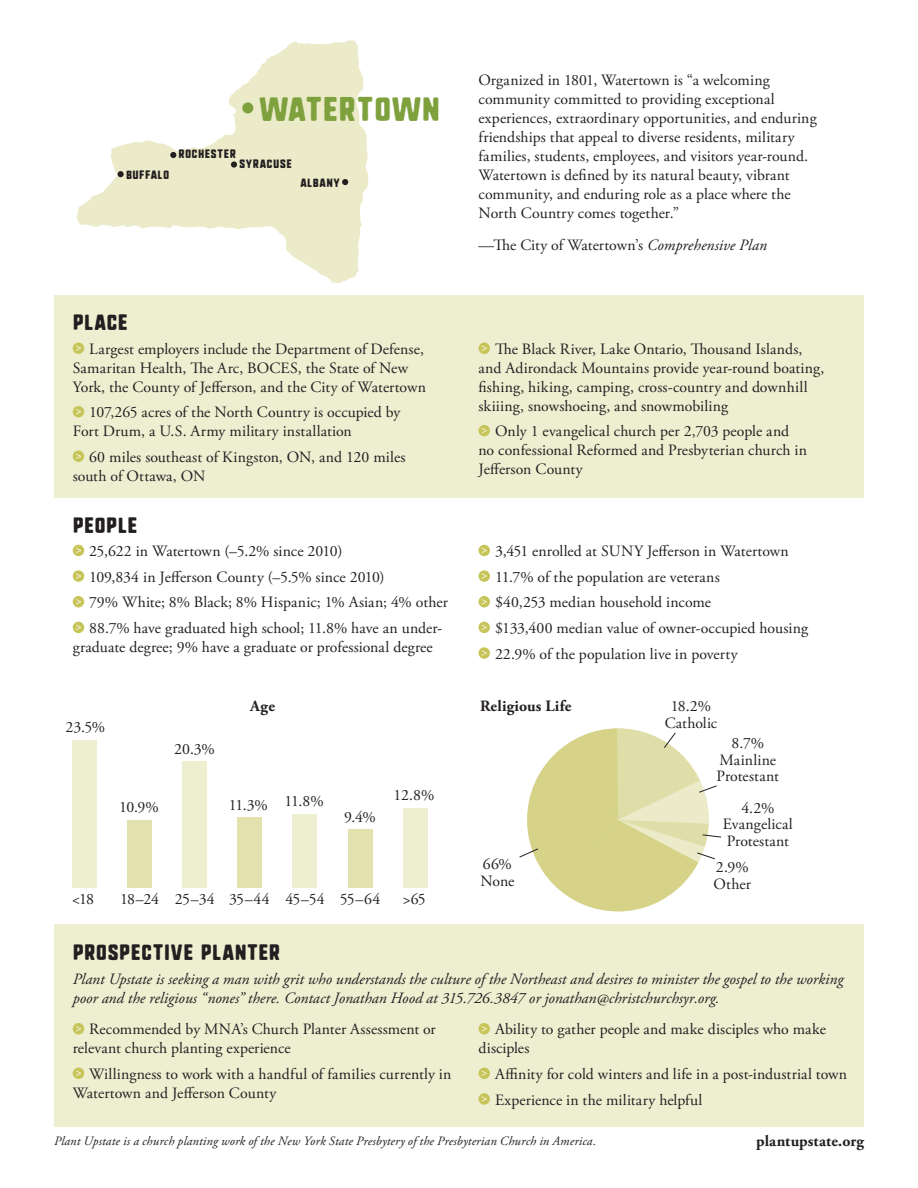
<style>
.page{position:relative;width:918px;height:1188px;background:#fff}
.page>*{position:absolute;margin:0;border:0;box-sizing:border-box;transform-origin:0 0}
.t1{font:34.5px "Fenway Sans";letter-spacing:.005em;color:#7ea13d}
.t2{font:22.5px "Fenway Sans";letter-spacing:.005em;color:#231f20}
.t3{font:15.75px/18.9px "Adobe Garamond Pro";letter-spacing:.005em;color:#231f20}
.t4{font:italic 15.75px/18.9px "Adobe Garamond Pro";color:#231f20}
.t5{font:700 15.75px "Adobe Garamond Pro";letter-spacing:.01em;color:#231f20}
.t6{font:italic 12.75px "Adobe Garamond Pro";letter-spacing:.015em;color:#231f20}
.t7{font:12.3px "Fenway Sans";letter-spacing:.025em;color:#231f20}
.s1{font-style:italic}
</style>
<div class="page">
<div style="left:403px;top:808px;width:25px;height:80px;background:#eeeed1"></div>
<svg style="left:519px;top:728px;width:202px;height:183px"></svg>
<div style="left:54px;top:296px;width:810px;height:202px;background:#eeeed1"></div>
<div style="left:73px;top:545px;width:11px;height:11px;background:#c7c559;border-radius:50%"></div>
<svg style="left:76px;top:548px;width:5px;height:5px"></svg>
<div style="left:73px;top:570px;width:11px;height:12px;background:#c7c559;border-radius:50%"></div>
<svg style="left:76px;top:573px;width:5px;height:6px"></svg>
<div style="left:73px;top:596px;width:11px;height:11px;background:#c7c559;border-radius:50%"></div>
<svg style="left:76px;top:599px;width:5px;height:5px"></svg>
<div style="left:73px;top:622px;width:11px;height:11px;background:#c7c559;border-radius:50%"></div>
<svg style="left:76px;top:625px;width:5px;height:5px"></svg>
<svg style="left:77px;top:40px;width:292px;height:243px;fill:#ebebc9"></svg>
<svg style="left:118px;top:171px;width:6px;height:6px"></svg>
<svg style="left:170px;top:152px;width:6px;height:6px"></svg>
<div style="left:231px;top:161px;width:6px;height:7px;background:#231f20;border-radius:50%"></div>
<div style="left:242px;top:102px;width:11px;height:12px;background:#7ea13d;border-radius:50%"></div>
<svg style="left:342px;top:179px;width:6px;height:6px"></svg>
<div style="left:72px;top:740px;width:25px;height:148px;background:#eeeed1"></div>
<div style="left:54px;top:925px;width:810px;height:202px;background:#eeeed1"></div>
<div style="left:73px;top:1023px;width:11px;height:11px;background:#c7c559;border-radius:50%"></div>
<svg style="left:76px;top:1026px;width:5px;height:5px"></svg>
<div style="left:73px;top:1068px;width:11px;height:11px;background:#c7c559;border-radius:50%"></div>
<svg style="left:76px;top:1071px;width:5px;height:5px"></svg>
<div style="left:479px;top:1023px;width:11px;height:11px;background:#c7c559;border-radius:50%"></div>
<svg style="left:482px;top:1026px;width:5px;height:5px"></svg>
<div style="left:479px;top:1068px;width:11px;height:11px;background:#c7c559;border-radius:50%"></div>
<svg style="left:482px;top:1071px;width:5px;height:5px"></svg>
<div style="left:479px;top:1093px;width:11px;height:12px;background:#c7c559;border-radius:50%"></div>
<svg style="left:482px;top:1096px;width:5px;height:6px"></svg>
<div style="left:73px;top:343px;width:11px;height:11px;background:#c7c559;border-radius:50%"></div>
<svg style="left:76px;top:346px;width:5px;height:5px"></svg>
<div style="left:73px;top:406px;width:11px;height:11px;background:#c7c559;border-radius:50%"></div>
<svg style="left:76px;top:409px;width:5px;height:5px"></svg>
<div style="left:73px;top:451px;width:11px;height:11px;background:#c7c559;border-radius:50%"></div>
<svg style="left:76px;top:454px;width:5px;height:5px"></svg>
<div style="left:479px;top:343px;width:11px;height:11px;background:#c7c559;border-radius:50%"></div>
<svg style="left:482px;top:346px;width:5px;height:5px"></svg>
<div style="left:479px;top:425px;width:11px;height:11px;background:#c7c559;border-radius:50%"></div>
<svg style="left:482px;top:428px;width:5px;height:5px"></svg>
<div style="left:479px;top:545px;width:11px;height:11px;background:#c7c559;border-radius:50%"></div>
<svg style="left:482px;top:548px;width:5px;height:5px"></svg>
<div style="left:479px;top:570px;width:11px;height:12px;background:#c7c559;border-radius:50%"></div>
<svg style="left:482px;top:573px;width:5px;height:6px"></svg>
<div style="left:479px;top:596px;width:11px;height:11px;background:#c7c559;border-radius:50%"></div>
<svg style="left:482px;top:599px;width:5px;height:5px"></svg>
<div style="left:479px;top:622px;width:11px;height:11px;background:#c7c559;border-radius:50%"></div>
<svg style="left:482px;top:625px;width:5px;height:5px"></svg>
<div style="left:479px;top:647px;width:11px;height:12px;background:#c7c559;border-radius:50%"></div>
<svg style="left:482px;top:650px;width:5px;height:6px"></svg>
<div style="left:127px;top:820px;width:25px;height:68px;background:#e3e1ae"></div>
<div style="left:182px;top:761px;width:25px;height:127px;background:#eeeed1"></div>
<div style="left:237px;top:817px;width:25px;height:71px;background:#e3e1ae"></div>
<div style="left:293px;top:814px;width:24px;height:74px;background:#eeeed1"></div>
<div style="left:348px;top:829px;width:25px;height:59px;background:#e3e1ae"></div>
<p class="t1" style="left:260px;top:93px;width:182px">WATERTOWN</p>
<p class="t7" style="left:126px;top:169px;width:45px">BUFFALO</p>
<p class="t7" style="left:178px;top:148px;width:59px">ROCHESTER</p>
<p class="t7" style="left:239px;top:158px;width:54px">SYRACUSE</p>
<p class="t7" style="left:300px;top:177px;width:41px">ALBANY</p>
<p class="t2" style="left:73px;top:311px;width:57px">PLACE</p>
<p class="t3" style="left:73px;top:340px;width:355px;text-indent:16px">Largest employers include the Department of Defense,<br>Samaritan Health, The Arc, BOCES, the State of New<br>York, the County of Jefferson, and the City of Watertown</p>
<p class="t3" style="left:73px;top:404px;width:329px;text-indent:16px">107,265 acres of the North Country is occupied by<br>Fort Drum, a U.S. Army military installation</p>
<p class="t3" style="left:73px;top:448px;width:334px;text-indent:16px">60 miles southeast of Kingston, ON, and 120 miles south of Ottawa, ON</p>
<p class="t2" style="left:73px;top:514px;width:67px">PEOPLE</p>
<p class="t3" style="left:89px;top:542px;width:255px">25,622 in Watertown (–5.2% since 2010)</p>
<p class="t3" style="left:89px;top:568px;width:297px">109,834 in Jefferson County (–5.5% since 2010)</p>
<p class="t3" style="left:89px;top:594px;width:360px">79% White; 8% Black; 8% Hispanic; 1% Asian; 4% other</p>
<p class="t3" style="left:73px;top:619px;width:371px;text-indent:16px">88.7% have graduated high school; 11.8% have an under&shy;graduate degree; 9% have a graduate or professional degree</p>
<p class="t3" style="left:66px;top:719px;width:41px">23.5%</p>
<p class="t3" style="left:119px;top:798px;width:41px">10.9%</p>
<p class="t3" style="left:174px;top:740px;width:42px">20.3%</p>
<p class="t5" style="left:250px;top:697px;width:26px">Age</p>
<p class="t3" style="left:229px;top:796px;width:40px">11.3%</p>
<p class="t3" style="left:285px;top:792px;width:41px">11.8%</p>
<p class="t3" style="left:344px;top:808px;width:33px">9.4%</p>
<p class="t3" style="left:394px;top:787px;width:42px">12.8%</p>
<p class="t3" style="left:72px;top:890px;width:24px">&lt;18</p>
<p class="t3" style="left:120px;top:890px;width:40px">18–24</p>
<p class="t3" style="left:175px;top:890px;width:41px">25–34</p>
<p class="t3" style="left:229px;top:890px;width:42px">35–44</p>
<p class="t3" style="left:285px;top:890px;width:41px">45–54</p>
<p class="t3" style="left:340px;top:890px;width:42px">55–64</p>
<p class="t3" style="left:403px;top:890px;width:24px">&gt;65</p>
<p class="t2" style="left:73px;top:942px;width:209px">PROSPECTIVE PLANTER</p>
<p class="t3" style="left:478px;top:71px;width:340px">Organized in 1801, Watertown is “a welcoming community committed to providing exceptional experiences, extraordinary opportunities, and enduring friendships that appeal to diverse residents, military families, students, employees, and visitors year-round.<br>Watertown is defined by its natural beauty, vibrant community, and enduring role as a place where the North Country comes together.”</p>
<p class="t3" style="left:478px;top:236px;width:290px">—The City of Watertown’s <span class="s1">Comprehensive Plan</span></p>
<p class="t3" style="left:478px;top:340px;width:347px;text-indent:16px">The Black River, Lake Ontario, Thousand Islands, and Adirondack Mountains provide year-round boating, fishing, hiking, camping, cross-country and downhill skiiing, snowshoeing, and snowmobiling</p>
<p class="t3" style="left:478px;top:422px;width:330px;text-indent:16px">Only 1 evangelical church per 2,703 people and no confessional Reformed and Presbyterian church in<br>Jefferson County</p>
<p class="t3" style="left:495px;top:542px;width:295px">3,451 enrolled at SUNY Jefferson in Watertown</p>
<p class="t3" style="left:495px;top:568px;width:226px">11.7% of the population are veterans</p>
<p class="t3" style="left:495px;top:594px;width:218px">$40,253 median household income</p>
<p class="t3" style="left:495px;top:619px;width:315px">$133,400 median value of owner-occupied housing</p>
<p class="t3" style="left:495px;top:645px;width:244px">22.9% of the population live in poverty</p>
<p class="t5" style="left:480px;top:697px;width:93px">Religious Life</p>
<p class="t3" style="left:480px;top:856px;width:36px;line-height:16.5px">66%<br>None</p>
<p class="t3" style="left:665px;top:698px;width:54px;line-height:16.5px;text-align:center">18.2%<br>Catholic</p>
<p class="t3" style="left:732px;top:735px;width:34px">8.7%</p>
<p class="t3" style="left:717px;top:752px;width:64px;line-height:16.5px">Mainline<br>Protestant</p>
<p class="t3" style="left:741px;top:799px;width:34px">4.2%</p>
<p class="t3" style="left:723px;top:817px;width:71px;line-height:16.5px">Evangelical<br>Protestant</p>
<p class="t3" style="left:714px;top:860px;width:39px;line-height:16.5px">2.9%<br>Other</p>
<p class="t4" style="left:73px;top:970px;width:772px">Plant Upstate is seeking a man with grit who understands the culture of the Northeast and desires to minister the gospel to the working poor and the religious “nones” there. Contact Jonathan Hood at 315.726.3847 or jonathan@christchurchsyr.org.</p>
<p class="t3" style="left:73px;top:1021px;width:365px;text-indent:16px">Recommended by MNA’s Church Planter Assessment or relevant church planting experience</p>
<p class="t3" style="left:73px;top:1065px;width:380px;text-indent:16px">Willingness to work with a handful of families currently in<br>Watertown and Jefferson County</p>
<p class="t3" style="left:478px;top:1021px;width:349px;text-indent:16px">Ability to gather people and make disciples who make disciples</p>
<p class="t3" style="left:495px;top:1065px;width:354px">Affinity for cold winters and life in a post-industrial town</p>
<p class="t3" style="left:495px;top:1091px;width:209px">Experience in the military helpful</p>
<p class="t6" style="left:54px;top:1133px;width:544px">Plant Upstate is a church planting work of the New York State Presbytery of the Presbyterian Church in America.</p>
<p class="t5" style="left:756px;top:1132px;width:109px">plantupstate.org</p>
</div>
